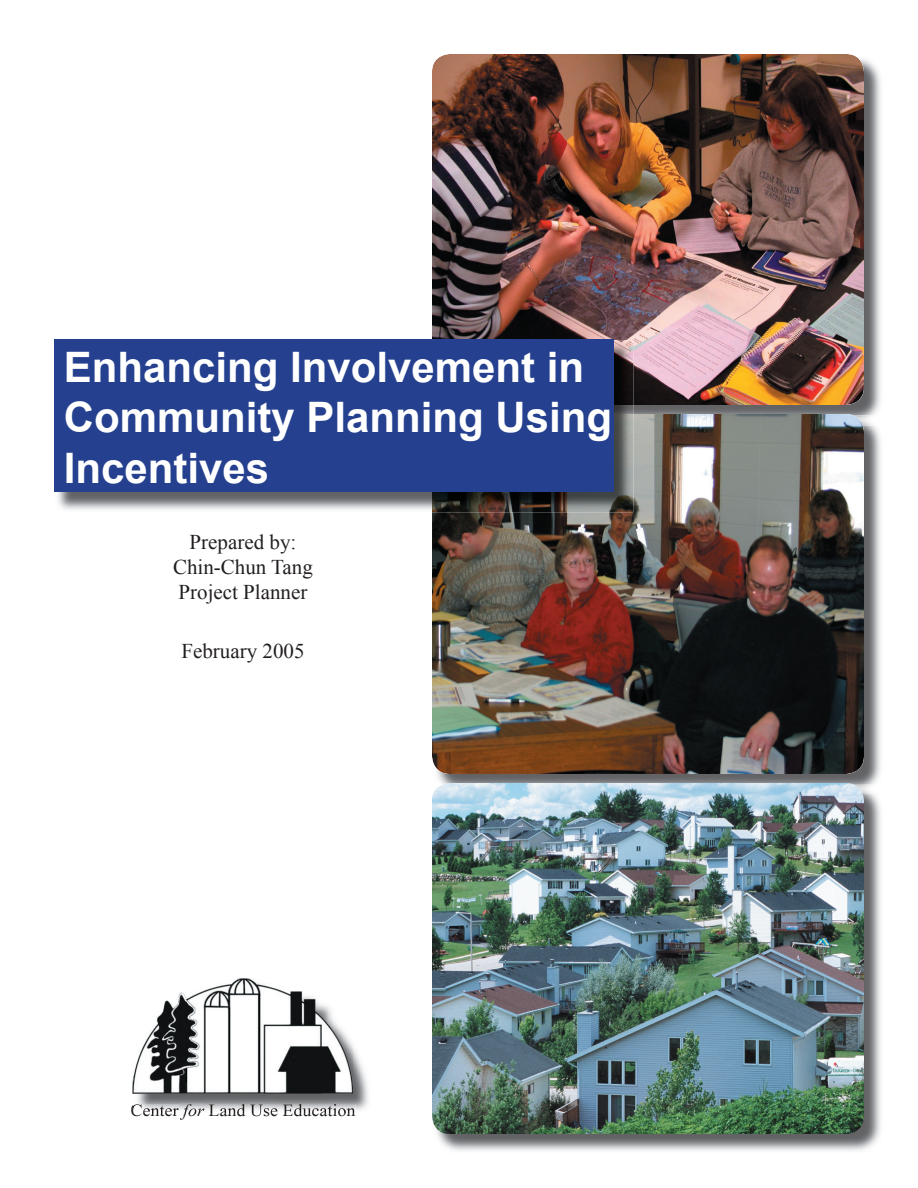
<style>
.page{position:relative;width:918px;height:1188px;background:#fff}
.page>*{position:absolute;margin:0;border:0;box-sizing:border-box;transform-origin:0 0}
.t1{font:700 42px/50.4px "Arial";color:#fff}
.t2{font:21px/25.2px "Times New Roman";color:#231f20;text-align:center}
.t3{font:18px "Times New Roman";color:#231f20}
.s1{font-style:italic}
</style>
<div class="page">
<img style="left:437px;top:59px;width:444px;height:725px">
<img style="left:432px;top:54px;width:432px;height:351px">
<img style="left:864px;top:415px;width:17px;height:11px">
<img style="left:432px;top:414px;width:432px;height:360px">
<img style="left:58px;top:492px;width:375px;height:20px">
<img style="left:614px;top:405px;width:19px;height:19px">
<img style="left:614px;top:340px;width:19px;height:65px">
<div style="left:54px;top:339px;width:560px;height:153px;background:#25408f"></div>
<img style="left:137px;top:1047px;width:231px;height:63px">
<img style="left:134px;top:1104px;width:46px;height:10px">
<img style="left:180px;top:1104px;width:175px;height:10px">
<img style="left:134px;top:980px;width:219px;height:114px">
<img style="left:437px;top:793px;width:444px;height:358px">
<img style="left:432px;top:783px;width:432px;height:351px">
<p class="t1" style="left:64px;top:343px;width:550px">Enhancing Involvement in<br>Community Planning Using<br>Incentives</p>
<p class="t2" style="left:173px;top:529px;width:141px">Prepared by:<br>Chin-Chun Tang<br>Project Planner</p>
<p class="t2" style="left:181px;top:638px;width:125px">February 2005</p>
<p class="t3" style="left:131px;top:1098px;width:226px">Center <span class="s1">for</span> Land Use Education</p>
</div>
